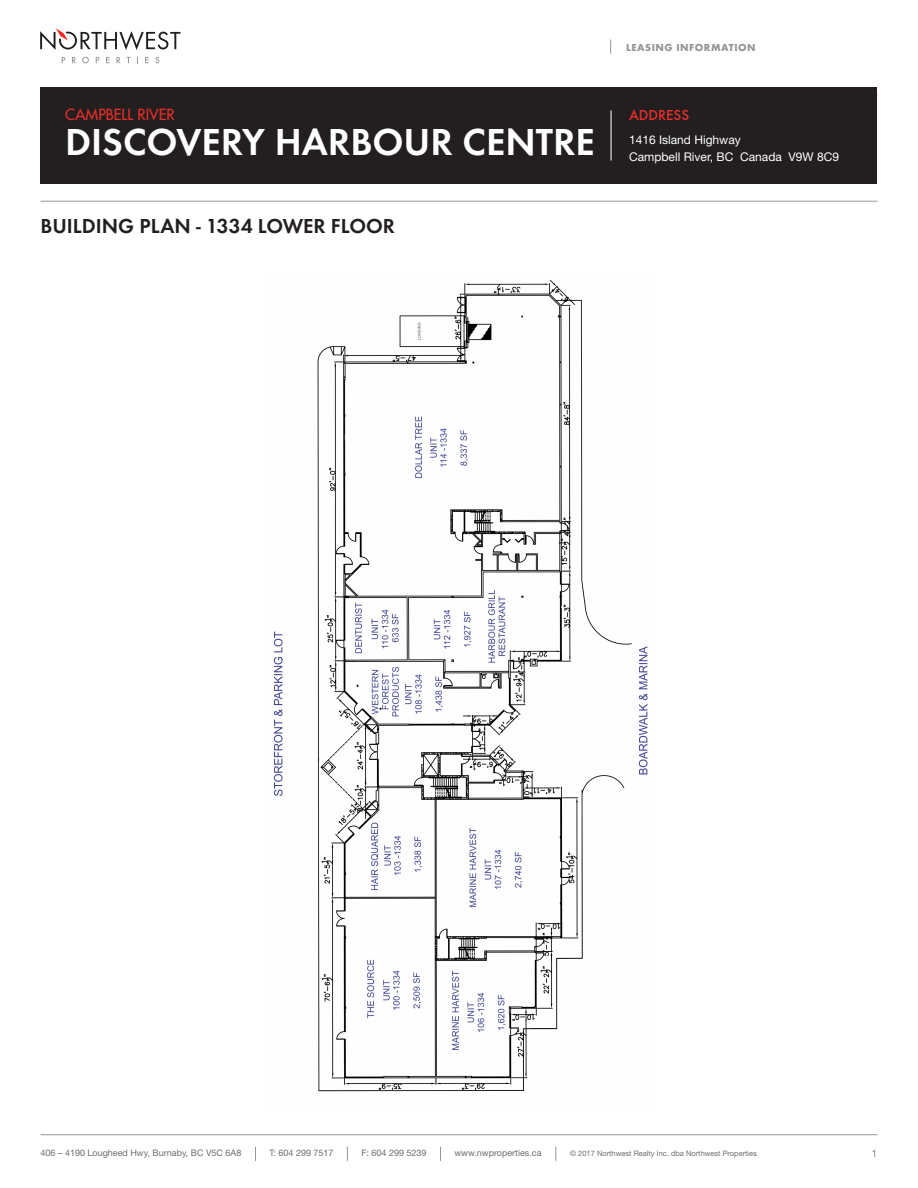
<style>
.page{position:relative;width:918px;height:1188px;background:#fff}
.page>*{position:absolute;margin:0;border:0;box-sizing:border-box;transform-origin:0 0}
.t1{font:600 39px "Futura T";color:#fff}
.t2{font:600 21px "Futura T";color:#231f20}
.t3{font:15px "Futura";color:#eb2e2b}
.t4{font:500 15px "Futura T";color:#eb2e2b}
.t5{font:12px "Helvetica Neue";color:#fff}
.t6{font:700 10.5px "Futura T";letter-spacing:.05em;color:#939598}
.t7{font:300 10.5px "Helvetica Neue";color:#6c6d70}
.t8{font:9px "Helvetica Neue";color:#6c6d70}
.t9{font:7.5px "Helvetica Neue";color:#6c6d70}
</style>
<div class="page">
<hr style="left:40px;top:1134px;width:838px;height:1px;background:#989999">
<svg style="left:62px;top:57px;width:3px;height:6px"></svg>
<svg style="left:72px;top:57px;width:4px;height:6px"></svg>
<svg style="left:82px;top:57px;width:7px;height:6px"></svg>
<svg style="left:96px;top:57px;width:3px;height:6px"></svg>
<svg style="left:106px;top:57px;width:4px;height:6px"></svg>
<svg style="left:116px;top:57px;width:5px;height:6px"></svg>
<svg style="left:145px;top:57px;width:4px;height:6px"></svg>
<svg style="left:155px;top:57px;width:4px;height:6px"></svg>
<svg style="left:40px;top:29px;width:141px;height:21px"></svg>
<svg style="left:556px;top:1147px;width:1px;height:14px"></svg>
<svg style="left:255px;top:1147px;width:1px;height:14px"></svg>
<svg style="left:347px;top:1147px;width:1px;height:14px"></svg>
<svg style="left:440px;top:1147px;width:1px;height:14px"></svg>
<svg style="left:610px;top:39px;width:1px;height:15px"></svg>
<div style="left:40px;top:87px;width:838px;height:97px;background:#231f20"></div>
<hr style="left:611px;top:110px;width:1px;height:51px;background:#fff">
<hr style="left:40px;top:201px;width:838px;height:1px;background:#989999">
<img style="left:273px;top:279px;width:375px;height:813px">
<p class="t3" style="left:65px;top:105px;width:111px">CAMPBELL RIVER</p>
<p class="t1" style="left:65px;top:119px;width:531px">DISCOVERY HARBOUR CENTRE</p>
<p class="t2" style="left:40px;top:214px;width:356px">BUILDING PLAN - 1334 LOWER FLOOR</p>
<p class="t6" style="left:626px;top:41px;width:131px">LEASING INFORMATION</p>
<p class="t4" style="left:629px;top:106px;width:62px">ADDRESS</p>
<p class="t5" style="left:629px;top:133px;width:113px">1416 Island Highway</p>
<p class="t5" style="left:629px;top:149px;width:212px">Campbell River, BC Canada V9W 8C9</p>
<p class="t8" style="left:40px;top:1148px;width:202px">406 – 4190 Lougheed Hwy, Burnaby, BC V5C 6A8</p>
<p class="t8" style="left:269px;top:1148px;width:66px">T: 604 299 7517</p>
<p class="t8" style="left:361px;top:1147px;width:67px">F: 604 299 5239</p>
<p class="t8" style="left:454px;top:1147px;width:89px">www.nwproperties.ca</p>
<p class="t9" style="left:570px;top:1149px;width:188px">© 2017 Northwest Realty Inc. dba Northwest Properties</p>
<p class="t7" style="left:872px;top:1146px;width:7px">1</p>
</div>
